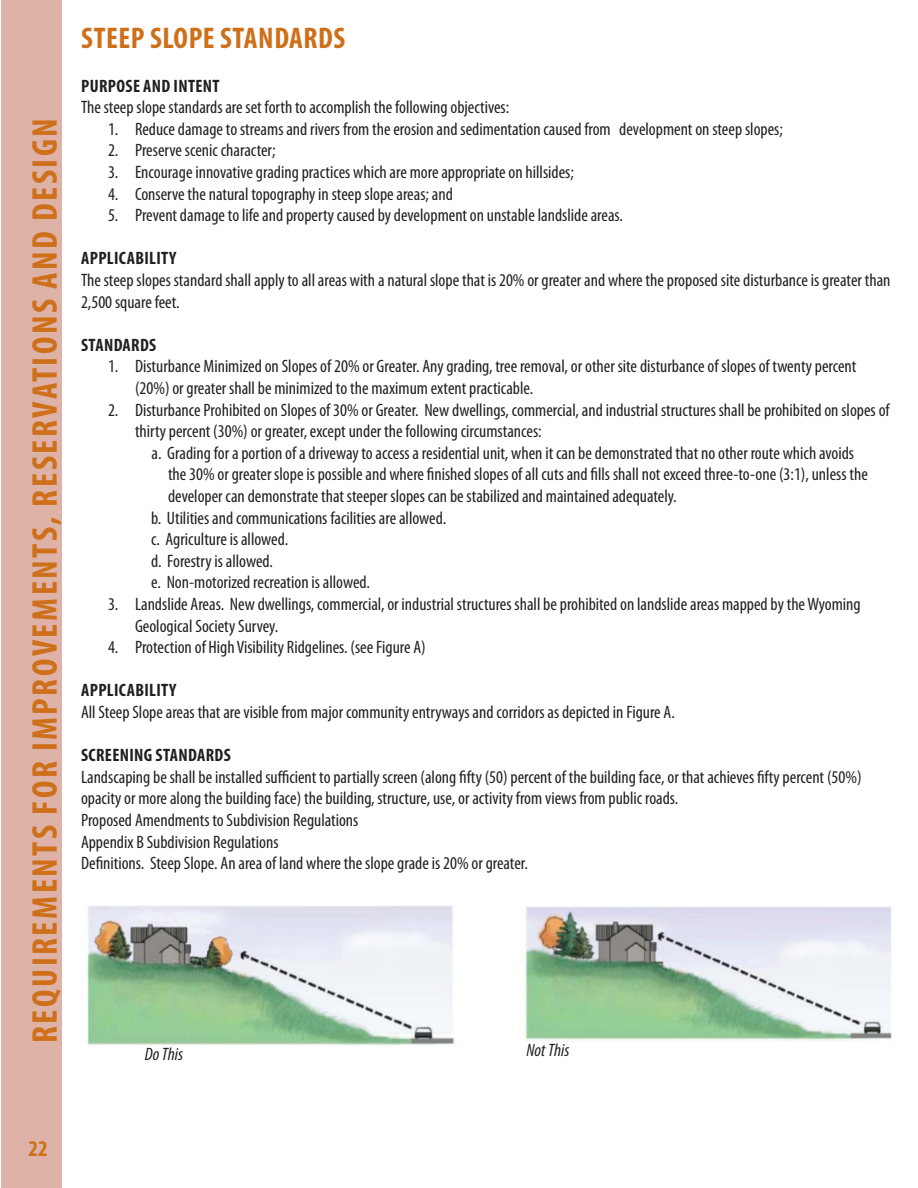
<style>
.page{position:relative;width:918px;height:1188px;background:#fff}
.page>*{position:absolute;margin:0;border:0;box-sizing:border-box;transform-origin:0 0}
.t1{font:700 condensed 36px "Myriad Pro";letter-spacing:.07em;color:#ce7019}
.t2{font:700 condensed 30px "Myriad Pro";letter-spacing:.02em;color:#ce7019}
.t3{font:700 condensed 22.5px "Myriad Pro";color:#ce7019}
.t4{font:condensed 18px/21.6px "Myriad Pro";color:#231f20}
.t5{font:700 condensed 18px "Myriad Pro";letter-spacing:.02em;color:#231f20}
.t6{font:italic condensed 18px "Myriad Pro";color:#231f20}
</style>
<div class="page">
<div style="left:1px;top:0;width:61px;height:1188px;background:#deb2a7"></div>
<img style="left:87px;top:905px;width:367px;height:141px">
<img style="left:525px;top:906px;width:367px;height:135px">
<h1 class="t1" style="left:22px;top:1043px;width:927px;rotate:-90deg">REQUIREMENTS FOR IMPROVEMENTS, RESERVATIONS AND DESIGN</h1>
<h2 class="t2" style="left:81px;top:20px;width:266px">STEEP SLOPE STANDARDS</h2>
<p class="t5" style="left:81px;top:74px;width:140px">PURPOSE AND INTENT</p>
<p class="t4" style="left:81px;top:96px;width:430px">The steep slope standards are set forth to accomplish the following objectives:</p>
<p class="t4" style="left:108px;top:118px;width:677px">1. Reduce damage to streams and rivers from the erosion and sedimentation caused from development on steep slopes;</p>
<p class="t4" style="left:108px;top:139px;width:169px">2. Preserve scenic character;</p>
<p class="t4" style="left:108px;top:161px;width:467px">3. Encourage innovative grading practices which are more appropriate on hillsides;</p>
<p class="t4" style="left:108px;top:183px;width:346px">4. Conserve the natural topography in steep slope areas; and</p>
<p class="t4" style="left:108px;top:204px;width:517px">5. Prevent damage to life and property caused by development on unstable landslide areas.</p>
<p class="t5" style="left:81px;top:247px;width:97px">APPLICABILITY</p>
<p class="t4" style="left:81px;top:269px;width:811px">The steep slopes standard shall apply to all areas with a natural slope that is 20% or greater and where the proposed site disturbance is greater than<br>2,500 square feet.</p>
<p class="t5" style="left:81px;top:334px;width:77px">STANDARDS</p>
<p class="t4" style="left:135px;top:355px;width:723px;text-indent:-27px">1. Disturbance Minimized on Slopes of 20% or Greater. Any grading, tree removal, or other site disturbance of slopes of twenty percent (20%) or greater shall be minimized to the maximum extent practicable.</p>
<p class="t4" style="left:108px;top:399px;width:783px">2. Disturbance Prohibited on Slopes of 30% or Greater. New dwellings, commercial, and industrial structures shall be prohibited on slopes of</p>
<p class="t4" style="left:135px;top:420px;width:408px">thirty percent (30%) or greater, except under the following circumstances:</p>
<p class="t4" style="left:152px;top:442px;width:704px">a. Grading for a portion of a driveway to access a residential unit, when it can be demonstrated that no other route which avoids</p>
<p class="t4" style="left:168px;top:463px;width:701px">the 30% or greater slope is possible and where finished slopes of all cuts and fills shall not exceed three-to-one (3:1), unless the</p>
<p class="t4" style="left:168px;top:485px;width:510px">developer can demonstrate that steeper slopes can be stabilized and maintained adequately.</p>
<p class="t4" style="left:151px;top:507px;width:297px">b. Utilities and communications facilities are allowed.</p>
<p class="t4" style="left:151px;top:528px;width:138px">c. Agriculture is allowed.</p>
<p class="t4" style="left:151px;top:550px;width:123px">d. Forestry is allowed.</p>
<p class="t4" style="left:151px;top:571px;width:220px">e. Non-motorized recreation is allowed.</p>
<p class="t4" style="left:135px;top:593px;width:727px;text-indent:-27px">3. Landslide Areas. New dwellings, commercial, or industrial structures shall be prohibited on landslide areas mapped by the Wyoming<br>Geological Society Survey.</p>
<p class="t4" style="left:108px;top:636px;width:319px">4. Protection of High Visibility Ridgelines. (see Figure A)</p>
<p class="t5" style="left:81px;top:679px;width:97px">APPLICABILITY</p>
<p class="t4" style="left:81px;top:701px;width:595px">All Steep Slope areas that are visible from major community entryways and corridors as depicted in Figure A.</p>
<p class="t5" style="left:81px;top:744px;width:151px">SCREENING STANDARDS</p>
<p class="t4" style="left:81px;top:766px;width:782px">Landscaping be shall be installed sufficient to partially screen (along fifty (50) percent of the building face, or that achieves fifty percent (50%) opacity or more along the building face) the building, structure, use, or activity from views from public roads.<br>Proposed Amendments to Subdivision Regulations<br>Appendix B Subdivision Regulations<br>Definitions. Steep Slope. An area of land where the slope grade is 20% or greater.</p>
<p class="t6" style="left:145px;top:1043px;width:40px">Do This</p>
<p class="t6" style="left:526px;top:1039px;width:44px">Not This</p>
<p class="t3" style="left:29px;top:1135px;width:21px">22</p>
</div>
